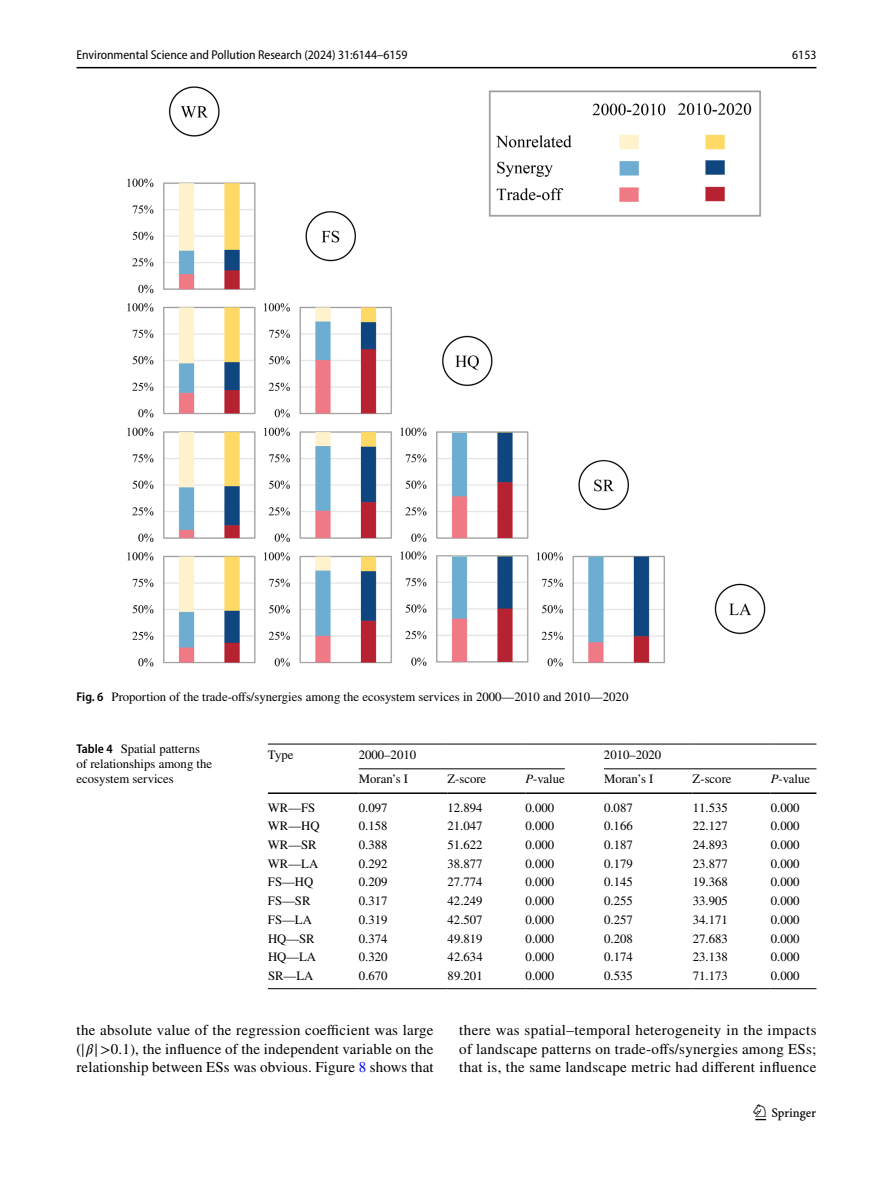
<style>
.page{position:relative;width:893px;height:1187px;background:#fff}
.page>*{position:absolute;margin:0;border:0;box-sizing:border-box;transform-origin:0 0}
.t1{font:22.5px "Springnew Regular 2";color:#000}
.t2{font:15px/18.8px "STIX";letter-spacing:.015em;color:#000;text-align:justify}
.t3{font:12.75px/15px "STIX";color:#000}
.t4{font:semi-condensed 12.75px "Myriad Pro";color:#000}
.s1{font-family:"Myriad Pro";font-weight:600;font-stretch:semi-condensed}
.s2{font-style:italic}
.s3{font-family:"STIX Math Extensions Regular 10"}
.s4{font-family:"STIX Math Italic 8"}
.s5{color:#00f}
</style>
<div class="page">
<hr style="left:77px;top:67px;width:739px;height:1px;background:#000">
<img style="left:128px;top:87px;width:637px;height:579px">
<hr style="left:268px;top:743px;width:91px;height:1px;background:#000">
<hr style="left:359px;top:743px;width:88px;height:1px;background:#000">
<hr style="left:447px;top:743px;width:78px;height:1px;background:#000">
<hr style="left:525px;top:743px;width:79px;height:1px;background:#000">
<hr style="left:604px;top:743px;width:89px;height:1px;background:#000">
<hr style="left:693px;top:743px;width:78px;height:1px;background:#000">
<hr style="left:771px;top:743px;width:45px;height:1px;background:#000">
<hr style="left:268px;top:792px;width:91px;height:1px;background:#000">
<hr style="left:359px;top:792px;width:88px;height:1px;background:#000">
<hr style="left:447px;top:792px;width:78px;height:1px;background:#000">
<hr style="left:525px;top:792px;width:79px;height:1px;background:#000">
<hr style="left:604px;top:792px;width:89px;height:1px;background:#000">
<hr style="left:693px;top:792px;width:78px;height:1px;background:#000">
<hr style="left:771px;top:792px;width:45px;height:1px;background:#000">
<hr style="left:268px;top:988px;width:91px;height:1px;background:#000">
<hr style="left:359px;top:988px;width:88px;height:1px;background:#000">
<hr style="left:447px;top:988px;width:78px;height:1px;background:#000">
<hr style="left:525px;top:988px;width:79px;height:1px;background:#000">
<hr style="left:604px;top:988px;width:89px;height:1px;background:#000">
<hr style="left:693px;top:988px;width:78px;height:1px;background:#000">
<hr style="left:771px;top:988px;width:45px;height:1px;background:#000">
<hr style="left:359px;top:768px;width:206px;height:1px;background:#000">
<hr style="left:604px;top:768px;width:212px;height:1px;background:#000">
<p class="t4" style="left:77px;top:48px;width:333px">Environmental Science and Pollution Research (2024) 31:6144–6159</p>
<p class="t4" style="left:792px;top:48px;width:26px">6153</p>
<p class="t3" style="left:77px;top:690px;width:553px"><span class="s1">Fig. 6</span> Proportion of the trade-offs/synergies among the ecosystem services in 2000—2010 and 2010—2020</p>
<p class="t3" style="left:77px;top:742px;width:137px"><span class="s1">Table 4</span> Spatial patterns of relationships among the ecosystem services</p>
<p class="t3" style="left:268px;top:748px;width:27px">Type</p>
<p class="t3" style="left:359px;top:748px;width:59px">2000–2010</p>
<p class="t3" style="left:604px;top:748px;width:59px">2010–2020</p>
<p class="t3" style="left:359px;top:772px;width:51px">Moran’s I</p>
<p class="t3" style="left:447px;top:772px;width:40px">Z-score</p>
<p class="t3" style="left:525px;top:772px;width:41px"><span class="s2">P</span>-value</p>
<p class="t3" style="left:604px;top:772px;width:51px">Moran’s I</p>
<p class="t3" style="left:693px;top:772px;width:40px">Z-score</p>
<p class="t3" style="left:771px;top:772px;width:41px"><span class="s2">P</span>-value</p>
<p class="t3" style="left:268px;top:800px;width:49px">WR—FS</p>
<p class="t3" style="left:359px;top:800px;width:30px">0.097</p>
<p class="t3" style="left:447px;top:800px;width:37px">12.894</p>
<p class="t3" style="left:525px;top:800px;width:30px">0.000</p>
<p class="t3" style="left:604px;top:800px;width:30px">0.087</p>
<p class="t3" style="left:693px;top:800px;width:37px">11.535</p>
<p class="t3" style="left:771px;top:800px;width:30px">0.000</p>
<p class="t3" style="left:268px;top:819px;width:53px">WR—HQ</p>
<p class="t3" style="left:359px;top:819px;width:30px">0.158</p>
<p class="t3" style="left:448px;top:819px;width:37px">21.047</p>
<p class="t3" style="left:526px;top:819px;width:30px">0.000</p>
<p class="t3" style="left:604px;top:819px;width:30px">0.166</p>
<p class="t3" style="left:693px;top:819px;width:37px">22.127</p>
<p class="t3" style="left:771px;top:819px;width:30px">0.000</p>
<p class="t3" style="left:268px;top:838px;width:50px">WR—SR</p>
<p class="t3" style="left:359px;top:838px;width:30px">0.388</p>
<p class="t3" style="left:448px;top:838px;width:37px">51.622</p>
<p class="t3" style="left:526px;top:838px;width:30px">0.000</p>
<p class="t3" style="left:604px;top:838px;width:30px">0.187</p>
<p class="t3" style="left:693px;top:838px;width:37px">24.893</p>
<p class="t3" style="left:771px;top:838px;width:30px">0.000</p>
<p class="t3" style="left:268px;top:856px;width:52px">WR—LA</p>
<p class="t3" style="left:359px;top:856px;width:30px">0.292</p>
<p class="t3" style="left:448px;top:856px;width:37px">38.877</p>
<p class="t3" style="left:526px;top:856px;width:30px">0.000</p>
<p class="t3" style="left:604px;top:856px;width:30px">0.179</p>
<p class="t3" style="left:693px;top:856px;width:37px">23.877</p>
<p class="t3" style="left:771px;top:856px;width:30px">0.000</p>
<p class="t3" style="left:268px;top:875px;width:47px">FS—HQ</p>
<p class="t3" style="left:359px;top:875px;width:30px">0.209</p>
<p class="t3" style="left:448px;top:875px;width:37px">27.774</p>
<p class="t3" style="left:526px;top:875px;width:30px">0.000</p>
<p class="t3" style="left:604px;top:875px;width:30px">0.145</p>
<p class="t3" style="left:693px;top:875px;width:37px">19.368</p>
<p class="t3" style="left:771px;top:875px;width:30px">0.000</p>
<p class="t3" style="left:268px;top:894px;width:44px">FS—SR</p>
<p class="t3" style="left:359px;top:894px;width:30px">0.317</p>
<p class="t3" style="left:448px;top:894px;width:37px">42.249</p>
<p class="t3" style="left:526px;top:894px;width:30px">0.000</p>
<p class="t3" style="left:604px;top:894px;width:30px">0.255</p>
<p class="t3" style="left:693px;top:894px;width:37px">33.905</p>
<p class="t3" style="left:771px;top:894px;width:30px">0.000</p>
<p class="t3" style="left:268px;top:912px;width:45px">FS—LA</p>
<p class="t3" style="left:359px;top:912px;width:30px">0.319</p>
<p class="t3" style="left:448px;top:912px;width:37px">42.507</p>
<p class="t3" style="left:526px;top:912px;width:30px">0.000</p>
<p class="t3" style="left:604px;top:912px;width:30px">0.257</p>
<p class="t3" style="left:693px;top:912px;width:37px">34.171</p>
<p class="t3" style="left:771px;top:912px;width:30px">0.000</p>
<p class="t3" style="left:268px;top:931px;width:48px">HQ—SR</p>
<p class="t3" style="left:359px;top:931px;width:30px">0.374</p>
<p class="t3" style="left:448px;top:931px;width:37px">49.819</p>
<p class="t3" style="left:526px;top:931px;width:30px">0.000</p>
<p class="t3" style="left:604px;top:931px;width:30px">0.208</p>
<p class="t3" style="left:693px;top:931px;width:37px">27.683</p>
<p class="t3" style="left:771px;top:931px;width:30px">0.000</p>
<p class="t3" style="left:268px;top:950px;width:50px">HQ—LA</p>
<p class="t3" style="left:359px;top:950px;width:30px">0.320</p>
<p class="t3" style="left:448px;top:950px;width:37px">42.634</p>
<p class="t3" style="left:526px;top:950px;width:30px">0.000</p>
<p class="t3" style="left:604px;top:950px;width:30px">0.174</p>
<p class="t3" style="left:693px;top:950px;width:37px">23.138</p>
<p class="t3" style="left:771px;top:950px;width:30px">0.000</p>
<p class="t3" style="left:268px;top:969px;width:47px">SR—LA</p>
<p class="t3" style="left:359px;top:969px;width:30px">0.670</p>
<p class="t3" style="left:448px;top:969px;width:37px">89.201</p>
<p class="t3" style="left:526px;top:969px;width:30px">0.000</p>
<p class="t3" style="left:604px;top:969px;width:30px">0.535</p>
<p class="t3" style="left:693px;top:969px;width:37px">71.173</p>
<p class="t3" style="left:771px;top:969px;width:30px">0.000</p>
<p class="t2" style="left:77px;top:1021px;width:359px">the absolute value of the regression coefficient was large (<span class="s3">|</span><span class="s4">𝛽</span><span class="s3">|</span> &gt;0.1), the influence of the independent variable on the relationship between ESs was obvious. Figure <span class="s5">8</span> shows that</p>
<p class="t2" style="left:459px;top:1021px;width:359px">there was spatial–temporal heterogeneity in the impacts of landscape patterns on trade-offs/synergies among ESs; that is, the same landscape metric had different influence</p>
<h1 class="t1" style="left:755px;top:1104px;width:62px">1 3</h1>
</div>
